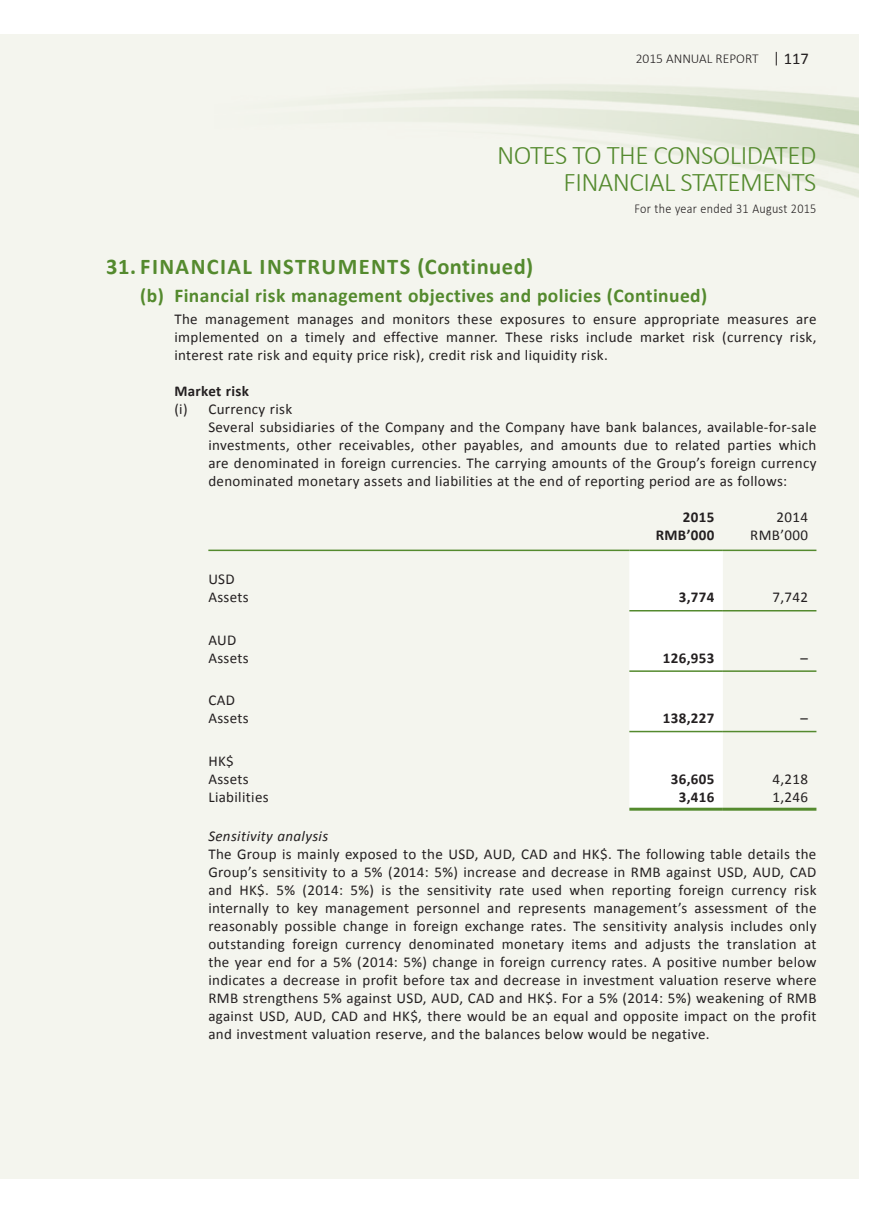
<style>
.page{position:relative;width:893px;height:1212px;background:#fff}
.page>*{position:absolute;margin:0;border:0;box-sizing:border-box;transform-origin:0 0}
.t1{font:300 27px/27px "Calibri";letter-spacing:-.02em;color:#548a2e;text-align:center}
.t2{font:700 22.5px "Calibri";letter-spacing:.06em;color:#548a2e}
.t3{font:700 19.5px "Calibri";letter-spacing:.02em;color:#548a2e}
.t4{font:16.5px "Calibri";color:#231f20}
.t5{font:15px/18px "Calibri";letter-spacing:.02em;color:#231f20}
.t6{font:700 15px "Calibri";letter-spacing:.02em;color:#231f20}
.t7{font:italic 15px "Calibri";letter-spacing:.025em;color:#231f20}
.t8{font:300 13.5px "Calibri";letter-spacing:.015em;color:#231f20;scale:.9 1}
.t9{font:300 13.5px "Calibri";letter-spacing:.015em;color:#231f20}
</style>
<div class="page">
<svg style="left:776px;top:52px;width:1px;height:13px"></svg>
<svg style="left:629px;top:551px;width:94px;height:257px"></svg>
<hr style="left:208px;top:550px;width:421px;height:1px;background:#548a2e">
<hr style="left:629px;top:550px;width:94px;height:1px;background:#548a2e">
<hr style="left:723px;top:550px;width:93px;height:1px;background:#548a2e">
<hr style="left:629px;top:610px;width:94px;height:1px;background:#548a2e">
<hr style="left:723px;top:610px;width:93px;height:1px;background:#548a2e">
<hr style="left:629px;top:670px;width:94px;height:2px;background:#548a2e">
<hr style="left:723px;top:670px;width:93px;height:2px;background:#548a2e">
<hr style="left:629px;top:731px;width:94px;height:1px;background:#548a2e">
<hr style="left:723px;top:731px;width:93px;height:1px;background:#548a2e">
<hr style="left:629px;top:808px;width:94px;height:3px;background:#548a2e">
<hr style="left:723px;top:808px;width:93px;height:3px;background:#548a2e">
<p class="t9" style="left:636px;top:50px;width:124px">2015 Annual Report</p>
<p class="t4" style="left:784px;top:49px;width:27px">117</p>
<h1 class="t1" style="left:497px;top:141px;width:15px">NOTE</h1>
<h1 class="t1" style="left:555px;top:141px;width:263px">S TO THE CONSOLIDATE D<br>FINAN CIAL STATE MENTS</h1>
<p class="t8" style="left:634px;top:201px;width:204px">For the year ended 31 August 2015</p>
<h2 class="t2" style="left:106px;top:252px;width:428px">31. FINANCIAL INSTRUMENTS (Continued)</h2>
<h3 class="t3" style="left:140px;top:283px;width:568px">(b) Financial risk management objectives and policies (Continued)</h3>
<p class="t5" style="left:174px;top:309px;width:644px;text-align:justify">The management manages and monitors these exposures to ensure appropriate measures are implemented on a timely and effective manner. These risks include market risk (currency risk, interest rate risk and equity price risk), credit risk and liquidity risk.</p>
<p class="t6" style="left:174px;top:381px;width:76px">Market risk</p>
<p class="t5" style="left:208px;top:399px;width:610px;text-indent:-34px">(i) Currency risk<br>Several subsidiaries of the Company and the Company have bank balances, available-for-sale investments, other receivables, other payables, and amounts due to related parties which are denominated in foreign currencies. The carrying amounts of the Group’s foreign currency denominated monetary assets and liabilities at the end of reporting period are as follows:</p>
<p class="t6" style="left:683px;top:507px;width:33px">2015</p>
<p class="t5" style="left:776px;top:507px;width:33px">2014</p>
<p class="t6" style="left:656px;top:525px;width:60px">RMB’000</p>
<p class="t5" style="left:750px;top:525px;width:59px">RMB’000</p>
<p class="t5" style="left:208px;top:570px;width:42px">USD<br>Assets</p>
<p class="t6" style="left:679px;top:588px;width:37px">3,774</p>
<p class="t5" style="left:772px;top:588px;width:37px">7,742</p>
<p class="t5" style="left:208px;top:630px;width:42px">AUD<br>Assets</p>
<p class="t5" style="left:208px;top:690px;width:42px">CAD<br>Assets</p>
<p class="t5" style="left:208px;top:751px;width:42px">HK$<br>Assets</p>
<p class="t6" style="left:663px;top:648px;width:53px">126,953</p>
<p class="t5" style="left:800px;top:648px;width:9px">–</p>
<p class="t6" style="left:663px;top:709px;width:53px">138,227</p>
<p class="t5" style="left:800px;top:708px;width:9px">–</p>
<p class="t6" style="left:671px;top:769px;width:45px">36,605</p>
<p class="t5" style="left:772px;top:769px;width:37px">4,218</p>
<p class="t5" style="left:208px;top:787px;width:62px">Liabilities</p>
<p class="t6" style="left:679px;top:787px;width:37px">3,416</p>
<p class="t5" style="left:772px;top:787px;width:37px">1,246</p>
<p class="t7" style="left:208px;top:827px;width:121px">Sensitivity analysis</p>
<p class="t5" style="left:208px;top:844px;width:286px">The Group is mainly exposed to the USD, AUD</p>
<p class="t5" style="left:208px;top:844px;width:610px;text-indent:304px">, CAD and H K$. The following table details the<br>Group’s sensitivity to a 5% (2014: 5%) increase and decrease in RMB against USD, AUD</p>
<p class="t5" style="left:208px;top:862px;width:610px;text-indent:572px">, CAD and H K$. 5% (2014: 5%) is the sensitivity rate used when reporting foreign currency risk internally to key management personnel and represents management’s assessment of the reasonably possible change in foreign exchange rates. The sensitivity analysis includes only outstanding foreign currency denominated monetary items and adjusts the translation at the year end for a 5% (2014: 5%) change in foreign currency rates. A positive number below indicates a decrease in profit before tax and decrease in investment valuation reserve where RMB strengthens 5% against USD, AUD</p>
<p class="t5" style="left:459px;top:988px;width:359px">, CAD and H K$. For a 5% (2014: 5%) weakening of RMB</p>
<p class="t5" style="left:208px;top:1006px;width:610px;text-indent:114px">, CAD and H K$, there would be an equal and opposite impact on the profit and investment valuation reserve, and the balances below would be negative.</p>
<p class="t5" style="left:208px;top:1006px;width:97px">against USD, AUD</p>
</div>
